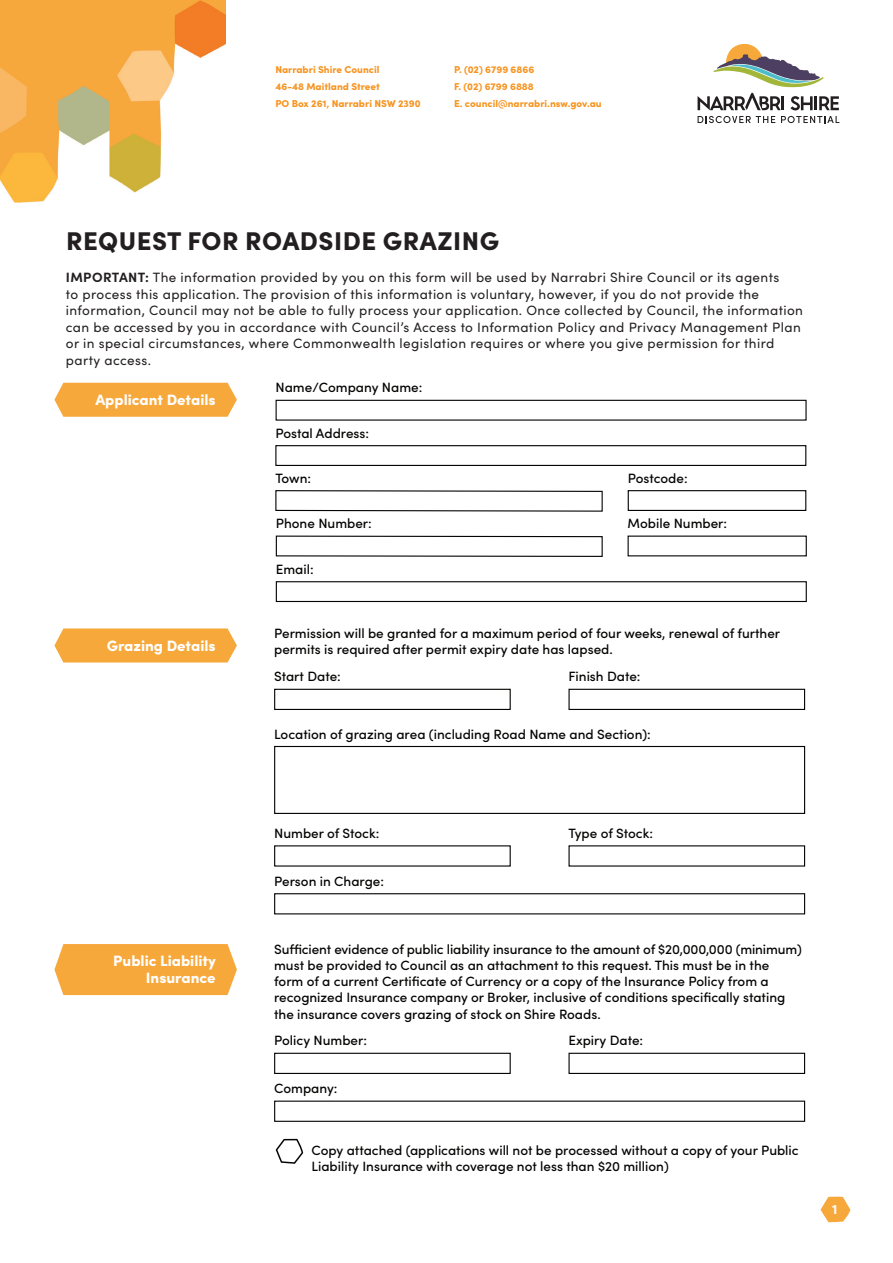
<style>
.page{position:relative;width:893px;height:1263px;background:#fff}
.page>*{position:absolute;margin:0;border:0;box-sizing:border-box;transform-origin:0 0}
.t1{font:900 25.65px "Sofia Pro";letter-spacing:.02em;color:#231f20}
.t2{font:900 15px/16.5px "Sofia Pro";color:#fff;text-align:right}
.t3{font:500 13.5px/16.2px "Sofia Pro";color:#040503}
.t4{font:13.5px/16.5px "Sofia Pro";letter-spacing:.03em;color:#231f20}
.t5{font:700 13.5px "Myriad Pro";color:#fff}
.t6{font:900 10.05px "Sofia Pro";color:#f79420}
.s1{font-weight:700}
</style>
<div class="page">
<svg style="left:820px;top:1196px;width:30px;height:26px"></svg>
<svg style="left:54px;top:383px;width:183px;height:34px;background:#f7ad46"></svg>
<svg style="left:54px;top:628px;width:183px;height:34px;background:#f7ad47"></svg>
<svg style="left:54px;top:944px;width:183px;height:51px;background:#f7ac45"></svg>
<svg style="left:698px;top:116px;width:77px;height:7px"></svg>
<svg style="left:781px;top:116px;width:58px;height:7px"></svg>
<svg style="left:698px;top:44px;width:141px;height:66px"></svg>
<div style="left:274px;top:746px;width:531px;height:68px;border:1px solid #040503"></div>
<div style="left:274px;top:893px;width:531px;height:21px;border:1px solid #040503"></div>
<div style="left:274px;top:1100px;width:531px;height:22px;border:1px solid #040503"></div>
<div style="left:568px;top:689px;width:237px;height:21px;border:1px solid #040503"></div>
<div style="left:568px;top:1053px;width:237px;height:21px;border:1px solid #040503"></div>
<div style="left:274px;top:689px;width:237px;height:21px;border:1px solid #040503"></div>
<div style="left:274px;top:1053px;width:237px;height:21px;border:1px solid #040503"></div>
<div style="left:276px;top:400px;width:531px;height:21px;border:1px solid #040503"></div>
<div style="left:275px;top:445px;width:531px;height:21px;border:1px solid #040503"></div>
<svg style="left:275px;top:490px;width:328px;height:22px"></svg>
<div style="left:628px;top:490px;width:178px;height:21px;border:1px solid #040503"></div>
<svg style="left:275px;top:535px;width:328px;height:22px"></svg>
<div style="left:276px;top:581px;width:531px;height:21px;border:1px solid #040503"></div>
<img style="left:0;top:0;width:226px;height:202px">
<svg style="left:276px;top:1139px;width:27px;height:25px"></svg>
<p class="t6" style="left:275px;top:62px;width:106px">Narrabri Shire Council</p>
<p class="t6" style="left:275px;top:79px;width:106px">46-48 Maitland Street</p>
<p class="t6" style="left:275px;top:96px;width:147px">PO Box 261, Narrabri NSW 2390</p>
<p class="t6" style="left:454px;top:62px;width:82px">P. (02) 6799 6866</p>
<p class="t6" style="left:454px;top:79px;width:81px">F. (02) 6799 6888</p>
<p class="t6" style="left:454px;top:96px;width:149px">E. council@narrabri.nsw.gov.au</p>
<p class="t1" style="left:66px;top:221px;width:435px">REQUEST FOR ROADSIDE GRAZING</p>
<p class="t4" style="left:66px;top:269px;width:739px"><span class="s1">IMPORTANT:</span> The information provided by you on this form will be used by Narrabri Shire Council or its agents<br>to process this application. The provision of this information is voluntary, however, if you do not provide the information, Council may not be able to fully process your application. Once collected by Council, the information can be accessed by you in accordance with Council’s Access to Information Policy and Privacy Management Plan or in special circumstances, where Commonwealth legislation requires or where you give permission for third party access.</p>
<p class="t2" style="left:95px;top:390px;width:122px">Applicant Details</p>
<p class="t3" style="left:276px;top:379px;width:148px">Name/Company Name:</p>
<p class="t3" style="left:275px;top:424px;width:95px">Postal Address:</p>
<p class="t3" style="left:275px;top:469px;width:37px">Town:</p>
<p class="t3" style="left:628px;top:469px;width:61px">Postcode:</p>
<p class="t3" style="left:276px;top:515px;width:98px">Phone Number:</p>
<p class="t3" style="left:628px;top:515px;width:101px">Mobile Number:</p>
<p class="t3" style="left:276px;top:560px;width:39px">Email:</p>
<p class="t2" style="left:107px;top:636px;width:110px">Grazing Details</p>
<p class="t3" style="left:274px;top:625px;width:508px">Permission will be granted for a maximum period of four weeks, renewal of further permits is required after permit expiry date has lapsed.</p>
<p class="t3" style="left:274px;top:668px;width:68px">Start Date:</p>
<p class="t3" style="left:568px;top:668px;width:74px">Finish Date:</p>
<p class="t3" style="left:274px;top:725px;width:378px">Location of grazing area (including Road Name and Section):</p>
<p class="t2" style="left:113px;top:951px;width:104px">Public Liability<br>Insurance</p>
<p class="t3" style="left:274px;top:824px;width:107px">Number of Stock:</p>
<p class="t3" style="left:274px;top:872px;width:112px">Person in Charge:</p>
<p class="t3" style="left:568px;top:824px;width:86px">Type of Stock:</p>
<p class="t3" style="left:274px;top:940px;width:529px">Sufficient evidence of public liability insurance to the amount of $20,000,000 (minimum) must be provided to Council as an attachment to this request. This must be in the form of a current Certificate of Currency or a copy of the Insurance Policy from a recognized Insurance company or Broker, inclusive of conditions specifically stating the insurance covers grazing of stock on Shire Roads.</p>
<p class="t3" style="left:274px;top:1032px;width:94px">Policy Number:</p>
<p class="t3" style="left:274px;top:1080px;width:65px">Company:</p>
<p class="t3" style="left:568px;top:1032px;width:76px">Expiry Date:</p>
<p class="t3" style="left:311px;top:1141px;width:489px">Copy attached (applications will not be processed without a copy of your Public<br>Liability Insurance with coverage not less than $20 million)</p>
<p class="t5" style="left:831px;top:1200px;width:9px">1</p>
</div>
